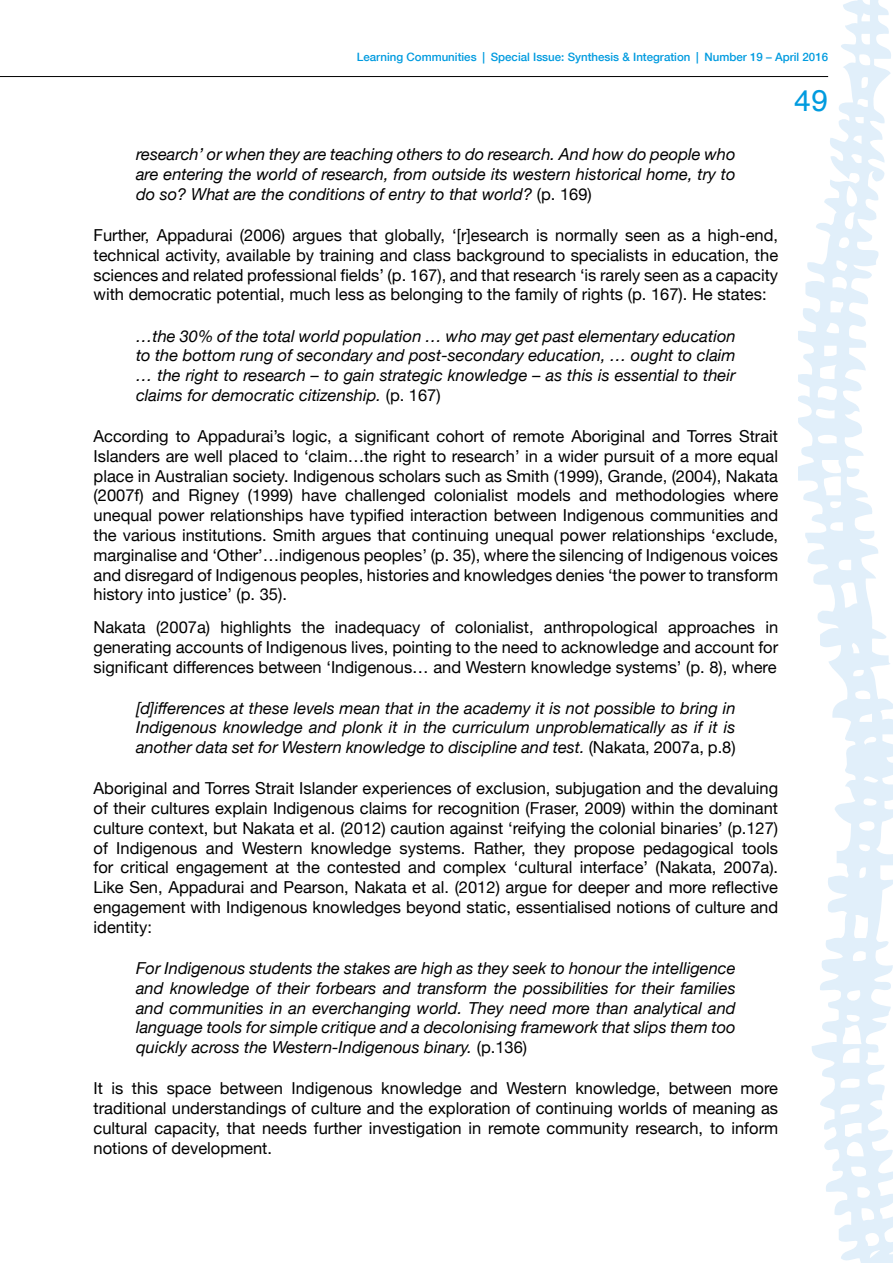
<style>
.page{position:relative;width:893px;height:1263px;background:#fff}
.page>*{position:absolute;margin:0;border:0;box-sizing:border-box;transform-origin:0 0}
.t1{font:30px "Helvetica";color:#009bdf}
.t2{font:16.5px/19.8px "Helvetica Neue";color:#000;text-align:justify}
.t3{font:italic 16.5px/19.8px "Helvetica Neue";color:#000;text-align:justify}
.t4{font:500 11.55px "Helvetica Neue";color:#009bdf}
.s1{font-style:normal}
</style>
<div class="page">
<hr style="left:0;top:76px;width:828px;height:1px;background:#000">
<svg style="left:798px;top:0;width:95px;height:1263px"></svg>
<p class="t4" style="left:357px;top:48px;width:473px">Learning Communities | Special Issue: Synthesis &amp; Integration | Number 19 – April 2016</p>
<h1 class="t1" style="left:794px;top:77px;width:35px">49</h1>
<p class="t3" style="left:136px;top:146px;width:601px">research’ or when they are teaching others to do research. And how do people who are entering the world of research, from outside its western historical home, try to do so? What are the conditions of entry to that world? <span class="s1">(p. 169)</span></p>
<p class="t2" style="left:94px;top:226px;width:686px">Further, Appadurai (2006) argues that globally, ‘[r]esearch is normally seen as a high-end, technical activity, available by training and class background to specialists in education, the sciences and related professional fields’ (p. 167), and that research ‘is rarely seen as a capacity with democratic potential, much less as belonging to the family of rights (p. 167). He states:</p>
<p class="t3" style="left:136px;top:327px;width:601px">…the 30% of the total world population … who may get past elementary education to the bottom rung of secondary and post-secondary education, … ought to claim … the right to research – to gain strategic knowledge – as this is essential to their claims for democratic citizenship. <span class="s1">(p. 167)</span></p>
<p class="t2" style="left:94px;top:427px;width:686px">According to Appadurai’s logic, a significant cohort of remote Aboriginal and Torres Strait Islanders are well placed to ‘claim…the right to research’ in a wider pursuit of a more equal place in Australian society. Indigenous scholars such as Smith (1999), Grande, (2004), Nakata (2007f) and Rigney (1999) have challenged colonialist models and methodologies where unequal power relationships have typified interaction between Indigenous communities and the various institutions. Smith argues that continuing unequal power relationships ‘exclude, marginalise and ‘Other’…indigenous peoples’ (p. 35), where the silencing of Indigenous voices and disregard of Indigenous peoples, histories and knowledges denies ‘the power to transform history into justice’ (p. 35).</p>
<p class="t2" style="left:94px;top:618px;width:686px">Nakata (2007a) highlights the inadequacy of colonialist, anthropological approaches in generating accounts of Indigenous lives, pointing to the need to acknowledge and account for significant differences between ‘Indigenous… and Western knowledge systems’ (p. 8), where</p>
<p class="t3" style="left:136px;top:699px;width:601px">[d]ifferences at these levels mean that in the academy it is not possible to bring in Indigenous knowledge and plonk it in the curriculum unproblematically as if it is another data set for Western knowledge to discipline and test. <span class="s1">(Nakata, 2007a, p.8)</span></p>
<p class="t2" style="left:94px;top:779px;width:686px">Aboriginal and Torres Strait Islander experiences of exclusion, subjugation and the devaluing of their cultures explain Indigenous claims for recognition (Fraser, 2009) within the dominant culture context, but Nakata et al. (2012) caution against ‘reifying the colonial binaries’ (p.127) of Indigenous and Western knowledge systems. Rather, they propose pedagogical tools for critical engagement at the contested and complex ‘cultural interface’ (Nakata, 2007a).<br>Like Sen, Appadurai and Pearson, Nakata et al. (2012) argue for deeper and more reflective engagement with Indigenous knowledges beyond static, essentialised notions of culture and identity:</p>
<p class="t3" style="left:136px;top:959px;width:601px">For Indigenous students the stakes are high as they seek to honour the intelligence and knowledge of their forbears and transform the possibilities for their families and communities in an everchanging world. They need more than analytical and language tools for simple critique and a decolonising framework that slips them too quickly across the Western-Indigenous binary. <span class="s1">(p.136)</span></p>
<p class="t2" style="left:94px;top:1079px;width:686px">It is this space between Indigenous knowledge and Western knowledge, between more traditional understandings of culture and the exploration of continuing worlds of meaning as cultural capacity, that needs further investigation in remote community research, to inform notions of development.</p>
</div>
